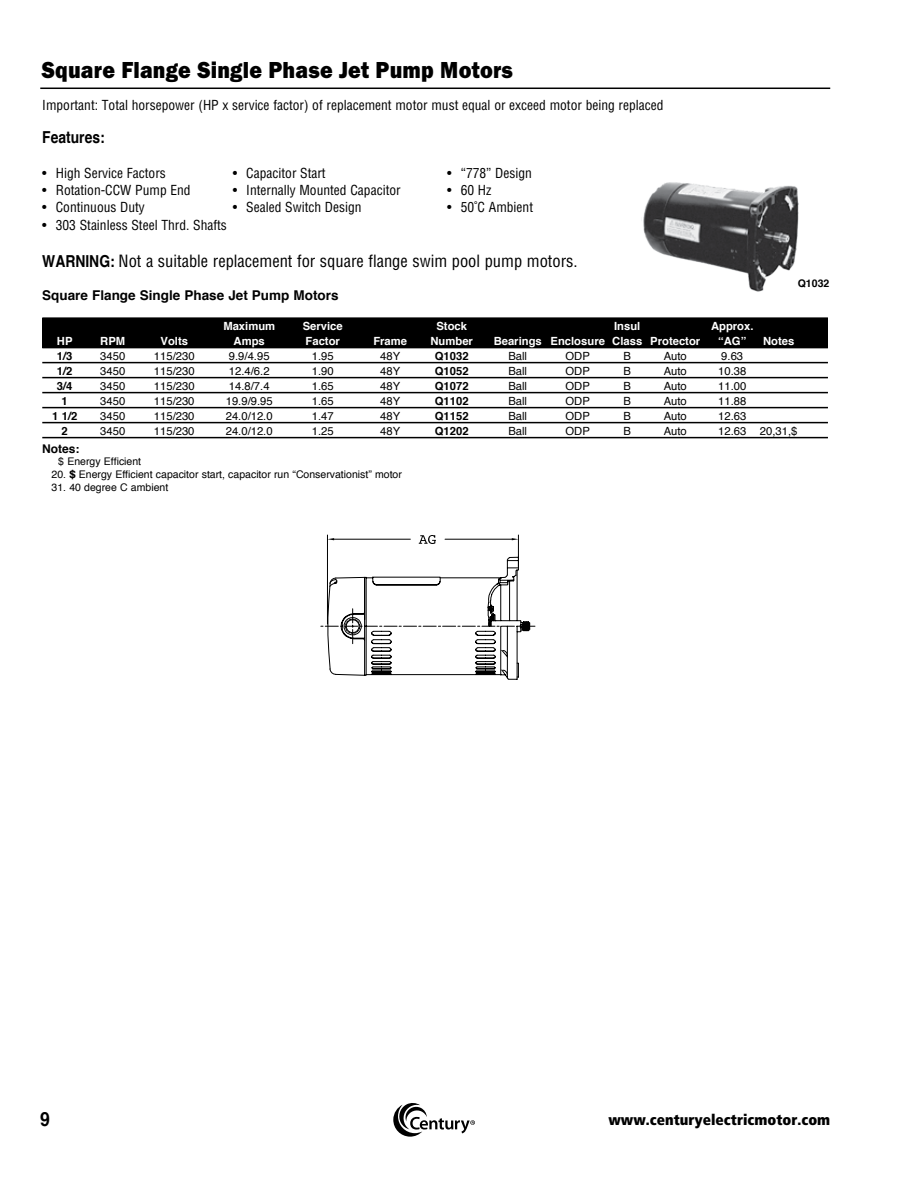
<style>
.page{position:relative;width:918px;height:1188px;background:#fff}
.page>*{position:absolute;margin:0;border:0;box-sizing:border-box;transform-origin:0 0}
.t1{font:800 24px "Franklin Got Md ITC";letter-spacing:.01em;color:#000;scale:.9 1}
.t2{font:700 19.5px "Helvetica";color:#000;scale:.9 1}
.t3{font:condensed 16.5px "Helvetica";color:#000}
.t4{font:700 16.5px "Helvetica";color:#000;scale:.84 1}
.t5{font:900 condensed 15px "Frutiger LT Std";color:#000}
.t6{font:condensed 13.5px "Helvetica";color:#000}
.t7{font:700 13.5px "Helvetica";color:#000}
.t8{font:700 12px "Helvetica";color:#000}
.t9{font:11.25px "Helvetica";color:#000}
.t10{font:700 11.25px "Helvetica";color:#fff}
.t11{font:700 11.25px "Helvetica";color:#000}
.t12{font:10.5px "Helvetica";color:#000}
.t13{font:700 10.5px "Helvetica";color:#000}
.s1{font-weight:700;font-stretch:normal}
.s2{font-weight:900;font-stretch:condensed}
</style>
<div class="page">
<svg style="left:393px;top:1103px;width:82px;height:34px"></svg>
<div style="left:42px;top:318px;width:786px;height:29px;background:#000"></div>
<hr style="left:42px;top:317px;width:786px;height:2px;background:#000">
<hr style="left:42px;top:347px;width:786px;height:1px;background:#000">
<hr style="left:42px;top:362px;width:786px;height:1px;background:#000">
<hr style="left:42px;top:377px;width:786px;height:1px;background:#000">
<hr style="left:42px;top:392px;width:786px;height:1px;background:#000">
<hr style="left:42px;top:407px;width:786px;height:1px;background:#000">
<hr style="left:42px;top:422px;width:786px;height:1px;background:#000">
<hr style="left:42px;top:437px;width:786px;height:1px;background:#000">
<img style="left:643px;top:182px;width:156px;height:110px">
<svg style="left:320px;top:535px;width:215px;height:145px"></svg>
<hr style="left:40px;top:88px;width:790px;height:1px;background:#000">
<h1 class="t1" style="left:42px;top:57px;width:525px">Square Flange Single Phase Jet Pump Motors</h1>
<p class="t6" style="left:42px;top:97px;width:623px">Important: Total horsepower (HP x service factor) of replacement motor must equal or exceed motor being replaced</p>
<p class="t4" style="left:42px;top:124px;width:76px">Features:</p>
<p class="t6" style="left:42px;top:165px;width:125px">• High Service Factors</p>
<p class="t6" style="left:233px;top:165px;width:94px">• Capacitor Start</p>
<p class="t6" style="left:447px;top:165px;width:86px">• “778” Design</p>
<p class="t6" style="left:42px;top:182px;width:150px">• Rotation-CCW Pump End</p>
<p class="t6" style="left:233px;top:182px;width:169px">• Internally Mounted Capacitor</p>
<p class="t6" style="left:447px;top:182px;width:46px">• 60 Hz</p>
<p class="t6" style="left:42px;top:199px;width:104px">• Continuous Duty</p>
<p class="t6" style="left:233px;top:199px;width:130px">• Sealed Switch Design</p>
<p class="t6" style="left:447px;top:199px;width:87px">• 50˚C Ambient</p>
<p class="t6" style="left:42px;top:216px;width:186px">• 303 Stainless Steel Thrd. Shafts</p>
<p class="t3" style="left:42px;top:250px;width:537px"><span class="s1">WARNING:</span> Not a suitable replacement for square flange swim pool pump motors.</p>
<p class="t7" style="left:42px;top:284px;width:298px">Square Flange Single Phase Jet Pump Motors</p>
<p class="t10" style="left:223px;top:317px;width:53px">Maximum</p>
<p class="t10" style="left:303px;top:317px;width:42px">Service</p>
<p class="t10" style="left:436px;top:317px;width:32px">Stock</p>
<p class="t10" style="left:614px;top:317px;width:28px">Insul</p>
<p class="t10" style="left:711px;top:317px;width:44px">Approx.</p>
<p class="t10" style="left:57px;top:332px;width:17px">HP</p>
<p class="t10" style="left:100px;top:332px;width:26px">RPM</p>
<p class="t10" style="left:161px;top:332px;width:29px">Volts</p>
<p class="t10" style="left:234px;top:332px;width:33px">Amps</p>
<p class="t10" style="left:306px;top:332px;width:36px">Factor</p>
<p class="t10" style="left:373px;top:332px;width:35px">Frame</p>
<p class="t10" style="left:431px;top:332px;width:44px">Number</p>
<p class="t10" style="left:494px;top:332px;width:208px">Bearings Enclosure Class Protector</p>
<p class="t10" style="left:718px;top:332px;width:30px">“AG”</p>
<p class="t10" style="left:763px;top:332px;width:33px">Notes</p>
<p class="t11" style="left:57px;top:347px;width:17px">1/3</p>
<p class="t9" style="left:100px;top:347px;width:27px">3450</p>
<p class="t9" style="left:154px;top:347px;width:42px">115/230</p>
<p class="t9" style="left:229px;top:347px;width:42px">9.9/4.95</p>
<p class="t9" style="left:312px;top:347px;width:23px">1.95</p>
<p class="t9" style="left:380px;top:347px;width:22px">48Y</p>
<p class="t11" style="left:435px;top:347px;width:35px">Q1032</p>
<p class="t9" style="left:508px;top:347px;width:20px">Ball</p>
<p class="t9" style="left:566px;top:347px;width:26px">ODP</p>
<p class="t9" style="left:623px;top:347px;width:9px">B</p>
<p class="t9" style="left:664px;top:347px;width:25px">Auto</p>
<p class="t9" style="left:721px;top:347px;width:23px">9.63</p>
<p class="t11" style="left:57px;top:362px;width:17px">1/2</p>
<p class="t9" style="left:100px;top:362px;width:27px">3450</p>
<p class="t9" style="left:154px;top:362px;width:42px">115/230</p>
<p class="t9" style="left:229px;top:362px;width:42px">12.4/6.2</p>
<p class="t9" style="left:312px;top:362px;width:23px">1.90</p>
<p class="t9" style="left:380px;top:362px;width:22px">48Y</p>
<p class="t11" style="left:435px;top:362px;width:35px">Q1052</p>
<p class="t9" style="left:508px;top:362px;width:20px">Ball</p>
<p class="t9" style="left:566px;top:362px;width:26px">ODP</p>
<p class="t9" style="left:623px;top:362px;width:9px">B</p>
<p class="t9" style="left:664px;top:362px;width:25px">Auto</p>
<p class="t9" style="left:718px;top:362px;width:30px">10.38</p>
<p class="t11" style="left:57px;top:377px;width:17px">3/4</p>
<p class="t9" style="left:100px;top:377px;width:27px">3450</p>
<p class="t9" style="left:154px;top:377px;width:42px">115/230</p>
<p class="t9" style="left:229px;top:377px;width:42px">14.8/7.4</p>
<p class="t9" style="left:312px;top:377px;width:23px">1.65</p>
<p class="t9" style="left:380px;top:377px;width:22px">48Y</p>
<p class="t11" style="left:435px;top:377px;width:35px">Q1072</p>
<p class="t9" style="left:508px;top:377px;width:20px">Ball</p>
<p class="t9" style="left:566px;top:377px;width:26px">ODP</p>
<p class="t9" style="left:623px;top:377px;width:9px">B</p>
<p class="t9" style="left:664px;top:377px;width:25px">Auto</p>
<p class="t9" style="left:718px;top:377px;width:30px">11.00</p>
<p class="t11" style="left:62px;top:392px;width:8px">1</p>
<p class="t9" style="left:100px;top:392px;width:27px">3450</p>
<p class="t9" style="left:154px;top:392px;width:42px">115/230</p>
<p class="t9" style="left:226px;top:392px;width:48px">19.9/9.95</p>
<p class="t9" style="left:312px;top:392px;width:23px">1.65</p>
<p class="t9" style="left:380px;top:392px;width:22px">48Y</p>
<p class="t11" style="left:435px;top:392px;width:35px">Q1102</p>
<p class="t9" style="left:508px;top:392px;width:20px">Ball</p>
<p class="t9" style="left:566px;top:392px;width:26px">ODP</p>
<p class="t9" style="left:623px;top:392px;width:9px">B</p>
<p class="t9" style="left:664px;top:392px;width:25px">Auto</p>
<p class="t9" style="left:718px;top:392px;width:30px">11.88</p>
<p class="t11" style="left:52px;top:407px;width:27px">1 1/2</p>
<p class="t9" style="left:100px;top:407px;width:27px">3450</p>
<p class="t9" style="left:154px;top:407px;width:42px">115/230</p>
<p class="t9" style="left:226px;top:407px;width:48px">24.0/12.0</p>
<p class="t9" style="left:312px;top:407px;width:23px">1.47</p>
<p class="t9" style="left:380px;top:407px;width:22px">48Y</p>
<p class="t11" style="left:435px;top:407px;width:35px">Q1152</p>
<p class="t9" style="left:508px;top:407px;width:20px">Ball</p>
<p class="t9" style="left:566px;top:407px;width:26px">ODP</p>
<p class="t9" style="left:623px;top:407px;width:9px">B</p>
<p class="t9" style="left:664px;top:407px;width:25px">Auto</p>
<p class="t9" style="left:718px;top:407px;width:30px">12.63</p>
<p class="t11" style="left:62px;top:422px;width:8px">2</p>
<p class="t9" style="left:100px;top:422px;width:27px">3450</p>
<p class="t9" style="left:154px;top:422px;width:42px">115/230</p>
<p class="t9" style="left:226px;top:422px;width:48px">24.0/12.0</p>
<p class="t9" style="left:312px;top:422px;width:23px">1.25</p>
<p class="t9" style="left:380px;top:422px;width:22px">48Y</p>
<p class="t11" style="left:435px;top:422px;width:35px">Q1202</p>
<p class="t9" style="left:508px;top:422px;width:20px">Ball</p>
<p class="t9" style="left:566px;top:422px;width:26px">ODP</p>
<p class="t9" style="left:623px;top:422px;width:9px">B</p>
<p class="t9" style="left:664px;top:422px;width:25px">Auto</p>
<p class="t9" style="left:718px;top:422px;width:81px">12.63 20,31,$</p>
<p class="t8" style="left:42px;top:439px;width:39px">Notes:</p>
<p class="t12" style="left:58px;top:454px;width:84px">$ Energy Efficient</p>
<p class="t12" style="left:52px;top:466px;width:352px">20. <span class="s2">$</span> Energy Efficient capacitor start, capacitor run “Conservationist” motor</p>
<p class="t12" style="left:52px;top:479px;width:118px">31. 40 degree C ambient</p>
<p class="t13" style="left:798px;top:275px;width:33px">Q1032</p>
<h2 class="t2" style="left:802px;top:1103px;width:34px">215</h2>
<p class="t5" style="left:608px;top:1111px;width:223px">www.centuryelectricmotor.com</p>
</div>
